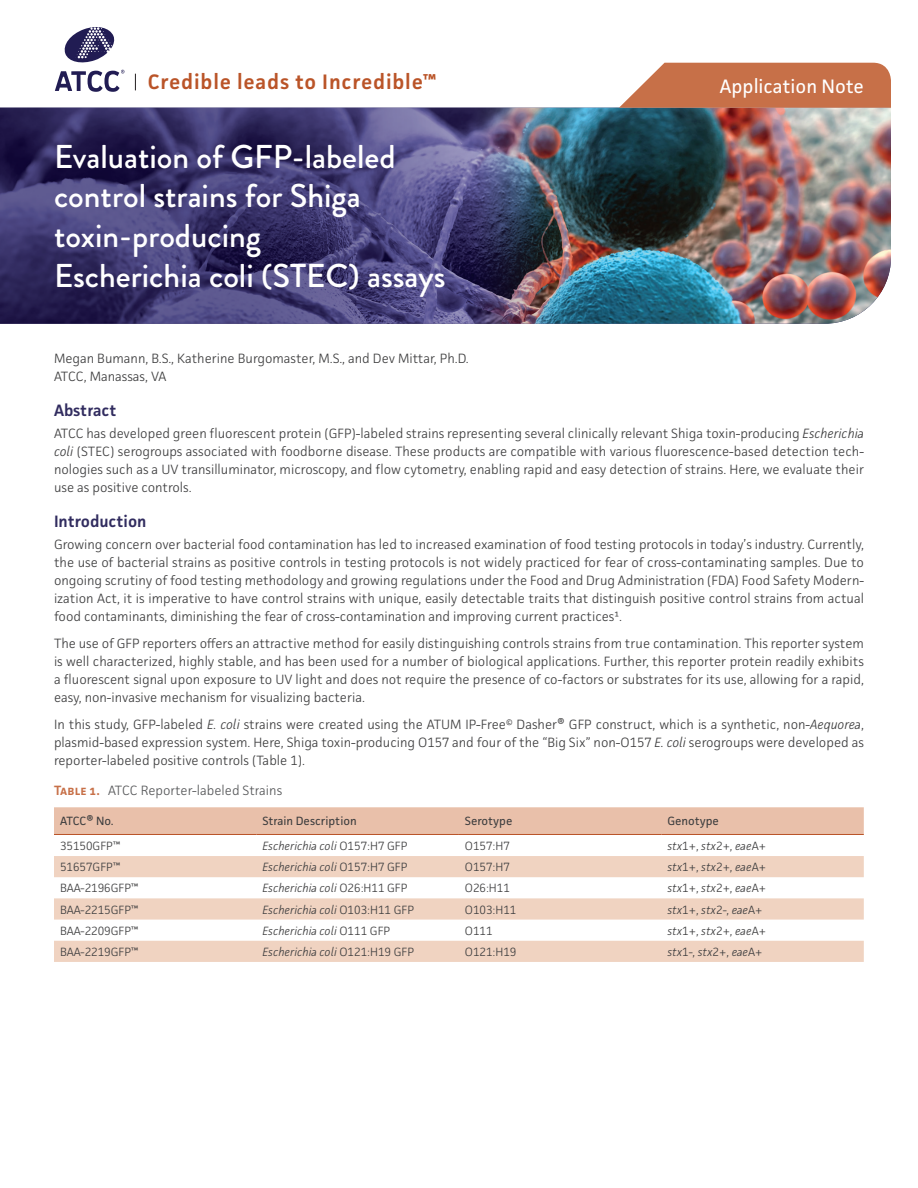
<style>
.page{position:relative;width:918px;height:1188px;background:#fff}
.page>*{position:absolute;margin:0;border:0;box-sizing:border-box;transform-origin:0 0}
.t1{font:500 33px/39.6px "Brandon Grotesque";color:#fff}
.t2{font:600 21px "Facit";letter-spacing:.04em;color:#ba5428}
.t3{font:19.5px "Facit";color:#fff}
.Section_Title{font:600 16.5px "Facit";color:#312c5f}
.t4{font:300 13.5px/18px "Facit";color:#3e3e3f;text-align:justify}
.t5{font:300 13.5px "Facit";color:#57585a}
.Table_Body{font:italic 300 12px "Facit";color:#3e3e3f}
.Table_Body-2{font:300 12px "Facit";color:#3e3e3f}
.Table_Categories{font:12px "Facit";color:#3e3e3f}
.s1{font-style:italic}
.s2{font-weight:600;color:#c77048}
.s3{font-style:normal}
</style>
<div class="page">
<img style="left:0;top:108px;width:891px;height:216px">
<svg style="left:55px;top:27px;width:69px;height:65px"></svg>
<svg style="left:135px;top:74px;width:1px;height:16px"></svg>
<svg style="left:619px;top:63px;width:272px;height:45px;background:#cb7c58"></svg>
<div style="left:54px;top:807px;width:810px;height:27px;background:#e9c0aa"></div>
<svg style="left:54px;top:856px;width:810px;height:106px;fill:#f0d3c1"></svg>
<hr style="left:54px;top:834px;width:202px;height:1px;background:#ba5428">
<hr style="left:256px;top:834px;width:203px;height:1px;background:#ba5428">
<hr style="left:459px;top:834px;width:202px;height:1px;background:#ba5428">
<hr style="left:661px;top:834px;width:203px;height:1px;background:#ba5428">
<h2 class="t2" style="left:148px;top:69px;width:290px">Credible leads to Incredible™</h2>
<h3 class="t3" style="left:720px;top:74px;width:146px">Application Note</h3>
<p class="t1" style="left:54px;top:137px;width:393px">Evaluation of GFP-labeled control strains for Shiga toxin-producing<br>Escherichia coli (STEC) assays</p>
<p class="t4" style="left:54px;top:349px;width:416px">Megan Bumann, B.S., Katherine Burgomaster, M.S., and Dev Mittar, Ph.D.</p>
<p class="t4" style="left:54px;top:367px;width:114px">ATCC, Manassas, VA</p>
<p class="Section_Title" style="left:54px;top:400px;width:64px">Abstract</p>
<p class="t4" style="left:54px;top:424px;width:812px">ATCC has developed green fluorescent protein (GFP)-labeled strains representing several clinically relevant Shiga toxin-producing <span class="s1">Escherichia coli</span> (STEC) serogroups associated with foodborne disease. These products are compatible with various fluorescence-based detection tech&shy;nologies such as a UV transilluminator, microscopy, and flow cytometry, enabling rapid and easy detection of strains. Here, we evaluate their use as positive controls.</p>
<p class="Section_Title" style="left:54px;top:511px;width:94px">Introduction</p>
<p class="t4" style="left:54px;top:535px;width:812px">Growing concern over bacterial food contamination has led to increased examination of food testing protocols in today’s industry. Currently, the use of bacterial strains as positive controls in testing protocols is not widely practiced for fear of cross-contaminating samples. Due to ongoing scrutiny of food testing methodology and growing regulations under the Food and Drug Administration (FDA) Food Safety Modern&shy;ization Act, it is imperative to have control strains with unique, easily detectable traits that distinguish positive control strains from actual food contaminants, diminishing the fear of cross-contamination and improving current practices1.</p>
<p class="t4" style="left:54px;top:634px;width:811px">The use of GFP reporters offers an attractive method for easily distinguishing controls strains from true contamination. This reporter system is well characterized, highly stable, and has been used for a number of biological applications. Further, this reporter protein readily exhibits a fluorescent signal upon exposure to UV light and does not require the presence of co-factors or substrates for its use, allowing for a rapid, easy, non-invasive mechanism for visualizing bacteria.</p>
<p class="t4" style="left:54px;top:715px;width:812px">In this study, GFP-labeled <span class="s1">E. coli</span> strains were created using the ATUM IP-Free<sup>©</sup> Dasher® GFP construct, which is a synthetic, non-<span class="s1">Aequorea</span>, plasmid-based expression system. Here, Shiga toxin-producing O157 and four of the “Big Six” non-O157 <span class="s1">E. coli</span> serogroups were developed as reporter-labeled positive controls (Table 1).</p>
<p class="t5" style="left:54px;top:782px;width:230px"><span class="s2">Table 1.</span> ATCC Reporter-labeled Strains</p>
<p class="Table_Categories" style="left:60px;top:814px;width:55px">ATCC® No.</p>
<p class="Table_Categories" style="left:262px;top:814px;width:96px">Strain Description</p>
<p class="Table_Categories" style="left:465px;top:814px;width:49px">Serotype</p>
<p class="Table_Categories" style="left:667px;top:814px;width:53px">Genotype</p>
<p class="Table_Body-2" style="left:60px;top:838px;width:62px">35150GFP™</p>
<p class="Table_Body" style="left:262px;top:838px;width:147px">Escherichia coli <span class="s3">O157:H7 GFP</span></p>
<p class="Table_Body-2" style="left:465px;top:838px;width:47px">O157:H7</p>
<p class="Table_Body" style="left:667px;top:838px;width:100px">stx<span class="s3">1+,</span> stx<span class="s3">2+,</span> eae<span class="s3">A+</span></p>
<p class="Table_Body-2" style="left:60px;top:860px;width:62px">51657GFP™</p>
<p class="Table_Body" style="left:262px;top:860px;width:147px">Escherichia coli <span class="s3">O157:H7 GFP</span></p>
<p class="Table_Body-2" style="left:465px;top:860px;width:47px">O157:H7</p>
<p class="Table_Body" style="left:667px;top:860px;width:100px">stx<span class="s3">1+,</span> stx<span class="s3">2+,</span> eae<span class="s3">A+</span></p>
<p class="Table_Body-2" style="left:60px;top:881px;width:80px">BAA-2196GFP™</p>
<p class="Table_Body" style="left:262px;top:881px;width:147px">Escherichia coli <span class="s3">O26:H11 GFP</span></p>
<p class="Table_Body-2" style="left:465px;top:881px;width:47px">O26:H11</p>
<p class="Table_Body" style="left:667px;top:881px;width:100px">stx<span class="s3">1+,</span> stx<span class="s3">2+,</span> eae<span class="s3">A+</span></p>
<p class="Table_Body-2" style="left:60px;top:902px;width:80px">BAA-2215GFP™</p>
<p class="Table_Body" style="left:262px;top:902px;width:153px">Escherichia coli <span class="s3">O103:H11 GFP</span></p>
<p class="Table_Body-2" style="left:465px;top:902px;width:53px">O103:H11</p>
<p class="Table_Body" style="left:667px;top:902px;width:97px">stx<span class="s3">1+,</span> stx<span class="s3">2-,</span> eae<span class="s3">A+</span></p>
<p class="Table_Body-2" style="left:60px;top:923px;width:80px">BAA-2209GFP™</p>
<p class="Table_Body" style="left:262px;top:923px;width:129px">Escherichia coli <span class="s3">O111 GFP</span></p>
<p class="Table_Body-2" style="left:465px;top:923px;width:29px">O111</p>
<p class="Table_Body" style="left:667px;top:923px;width:100px">stx<span class="s3">1+,</span> stx<span class="s3">2+,</span> eae<span class="s3">A+</span></p>
<p class="Table_Body-2" style="left:60px;top:944px;width:80px">BAA-2219GFP™</p>
<p class="Table_Body" style="left:262px;top:944px;width:153px">Escherichia coli <span class="s3">O121:H19 GFP</span></p>
<p class="Table_Body-2" style="left:465px;top:944px;width:53px">O121:H19</p>
<p class="Table_Body" style="left:667px;top:944px;width:97px">stx<span class="s3">1-,</span> stx<span class="s3">2+,</span> eae<span class="s3">A+</span></p>
</div>
